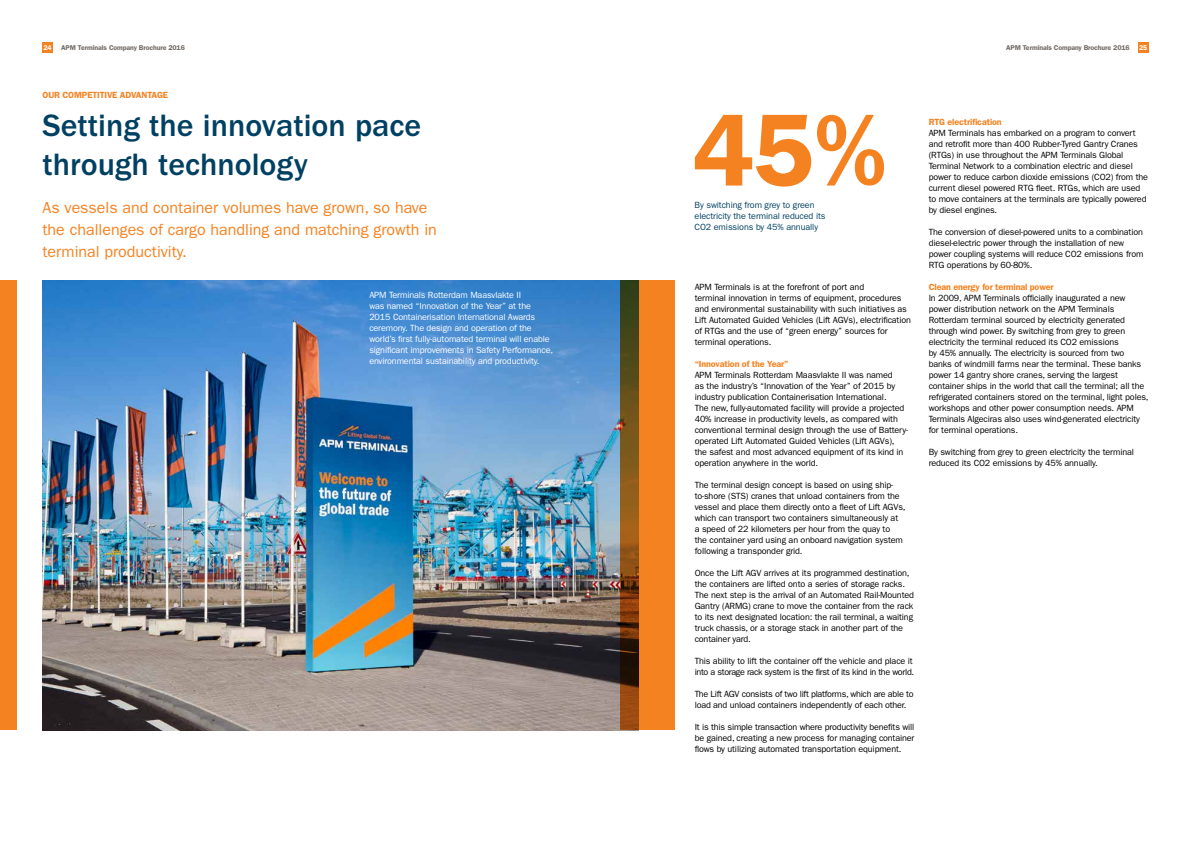
<style>
.page{position:relative;width:1191px;height:842px;background:#fff}
.page>*{position:absolute;margin:0;border:0;box-sizing:border-box;transform-origin:0 0}
.t1{font:600 103px "ITC Franklin Gothic Std";color:#f58220}
.t2{font:500 32px/38.5px "ITC Franklin Gothic Std";color:#004062}
.t3{font:16px/22px "ITC Franklin Gothic Std";color:#f58220}
.t4{font:9px/11px "ITC Franklin Gothic Std";letter-spacing:-.015em;color:#000}
.t5{font:9px/11px "ITC Franklin Gothic Std";letter-spacing:-.015em;color:#fff}
.t6{font:600 9px "ITC Franklin Gothic Std";letter-spacing:-.015em;color:#f58220}
.t7{font:9px/11px "ITC Franklin Gothic Std";letter-spacing:-.01em;color:#004062}
.t8{font:600 7px "ITC Franklin Gothic Std";letter-spacing:-.015em;color:#726963}
.t9{font:600 7px "ITC Franklin Gothic Std";color:#fff}
</style>
<div class="page">
<img style="left:43px;top:280px;width:577px;height:450px">
<svg style="left:620px;top:280px;width:55px;height:450px;background:#c56d1b"></svg>
<div style="left:0;top:280px;width:17px;height:450px;background:#f58220"></div>
<div style="left:43px;top:43px;width:10px;height:10px;background:#f58220"></div>
<div style="left:1138px;top:43px;width:10px;height:10px;background:#f58220"></div>
<p class="t8" style="left:61px;top:43px;width:125px">APM Terminals Company Brochure 2016</p>
<p class="t8" style="left:1006px;top:43px;width:125px">APM Terminals Company Brochure 2016</p>
<p class="t6" style="left:43px;top:89px;width:127px">OUR COMPETITIVE ADVANTAGE</p>
<h2 class="t2" style="left:43px;top:107px;width:380px">Setting the innovation pace through technology</h2>
<h3 class="t3" style="left:43px;top:197px;width:396px">As vessels and container volumes have grown, so have the challenges of cargo handling and matching growth in terminal productivity.</h3>
<p class="t4" style="left:694px;top:282px;width:218px">APM Terminals is at the forefront of port and<br>terminal innovation in terms of equipment, procedures and environmental sustainability with such initiatives as Lift Automated Guided Vehicles (Lift AGVs), electrification of RTGs and the use of “green energy” sources for terminal operations.</p>
<p class="t6" style="left:694px;top:359px;width:95px">“Innovation of the Year”</p>
<p class="t4" style="left:694px;top:370px;width:215px">APM Terminals Rotterdam Maasvlakte II was named<br>as the industry’s “Innovation of the Year” of 2015 by industry publication Containerisation International.<br>The new, fully-automated facility will provide a projected 40% increase in productivity levels, as compared with conventional terminal design through the use of Battery&shy;operated Lift Automated Guided Vehicles (Lift AGVs), the safest and most advanced equipment of its kind in operation anywhere in the world.</p>
<p class="t4" style="left:694px;top:479px;width:212px">The terminal design concept is based on using ship&shy;to-shore (STS) cranes that unload containers from the vessel and place them directly onto a fleet of Lift AGVs, which can transport two containers simultaneously at<br>a speed of 22 kilometers per hour from the quay to<br>the container yard using an onboard navigation system following a transponder grid.</p>
<p class="t4" style="left:694px;top:567px;width:221px">Once the Lift AGV arrives at its programmed destination, the containers are lifted onto a series of storage racks.<br>The next step is the arrival of an Automated Rail-Mounted Gantry (ARMG) crane to move the container from the rack to its next designated location: the rail terminal, a waiting truck chassis, or a storage stack in another part of the container yard.</p>
<p class="t4" style="left:694px;top:655px;width:221px">This ability to lift the container off the vehicle and place it into a storage rack system is the first of its kind in the world.</p>
<p class="t4" style="left:694px;top:688px;width:220px">The Lift AGV consists of two lift platforms, which are able to load and unload containers independently of each other.</p>
<p class="t4" style="left:694px;top:721px;width:221px;text-align:justify">It is this simple transaction where productivity benefits will be gained, creating a new process for managing container flows by utilizing automated transportation equipment.</p>
<p class="t9" style="left:44px;top:43px;width:10px">24</p>
<p class="t9" style="left:1139px;top:43px;width:10px">25</p>
<h1 class="t1" style="left:692px;top:89px;width:195px">45%</h1>
<p class="t6" style="left:928px;top:117px;width:75px">RTG electrification</p>
<p class="t4" style="left:928px;top:127px;width:221px">APM Terminals has embarked on a program to convert and retrofit more than 400 Rubber-Tyred Gantry Cranes (RTGs) in use throughout the APM Terminals Global Terminal Network to a combination electric and diesel power to reduce carbon dioxide emissions (CO2) from the current diesel powered RTG fleet. RTGs, which are used to move containers at the terminals are typically powered by diesel engines.</p>
<p class="t4" style="left:928px;top:226px;width:216px">The conversion of diesel-powered units to a combination diesel-electric power through the installation of new power coupling systems will reduce CO2 emissions from RTG operations by 60-80%.</p>
<p class="t6" style="left:928px;top:281px;width:126px">Clean energy for terminal power</p>
<p class="t4" style="left:928px;top:292px;width:221px">In 2009, APM Terminals officially inaugurated a new power distribution network on the APM Terminals Rotterdam terminal sourced by electricity generated through wind power. By switching from grey to green electricity the terminal reduced its CO2 emissions<br>by 45% annually. The electricity is sourced from two banks of windmill farms near the terminal. These banks power 14 gantry shore cranes, serving the largest container ships in the world that call the terminal; all the refrigerated containers stored on the terminal, light poles, workshops and other power consumption needs. APM Terminals Algeciras also uses wind-generated electricity for terminal operations.</p>
<p class="t4" style="left:928px;top:446px;width:207px">By switching from grey to green electricity the terminal reduced its CO2 emissions by 45% annually.</p>
<p class="t7" style="left:694px;top:199px;width:132px">By switching from grey to green electricity the terminal reduced its<br>CO2 emissions by 45% annually</p>
<p class="t5" style="left:369px;top:290px;width:185px">APM Terminals Rotterdam Maasvlakte II<br>was named “Innovation of the Year” at the 2015 Containerisation International Awards ceremony. The design and operation of the world’s first fully-automated terminal will enable significant improvements in Safety Performance, environmental sustainability and productivity.</p>
</div>
